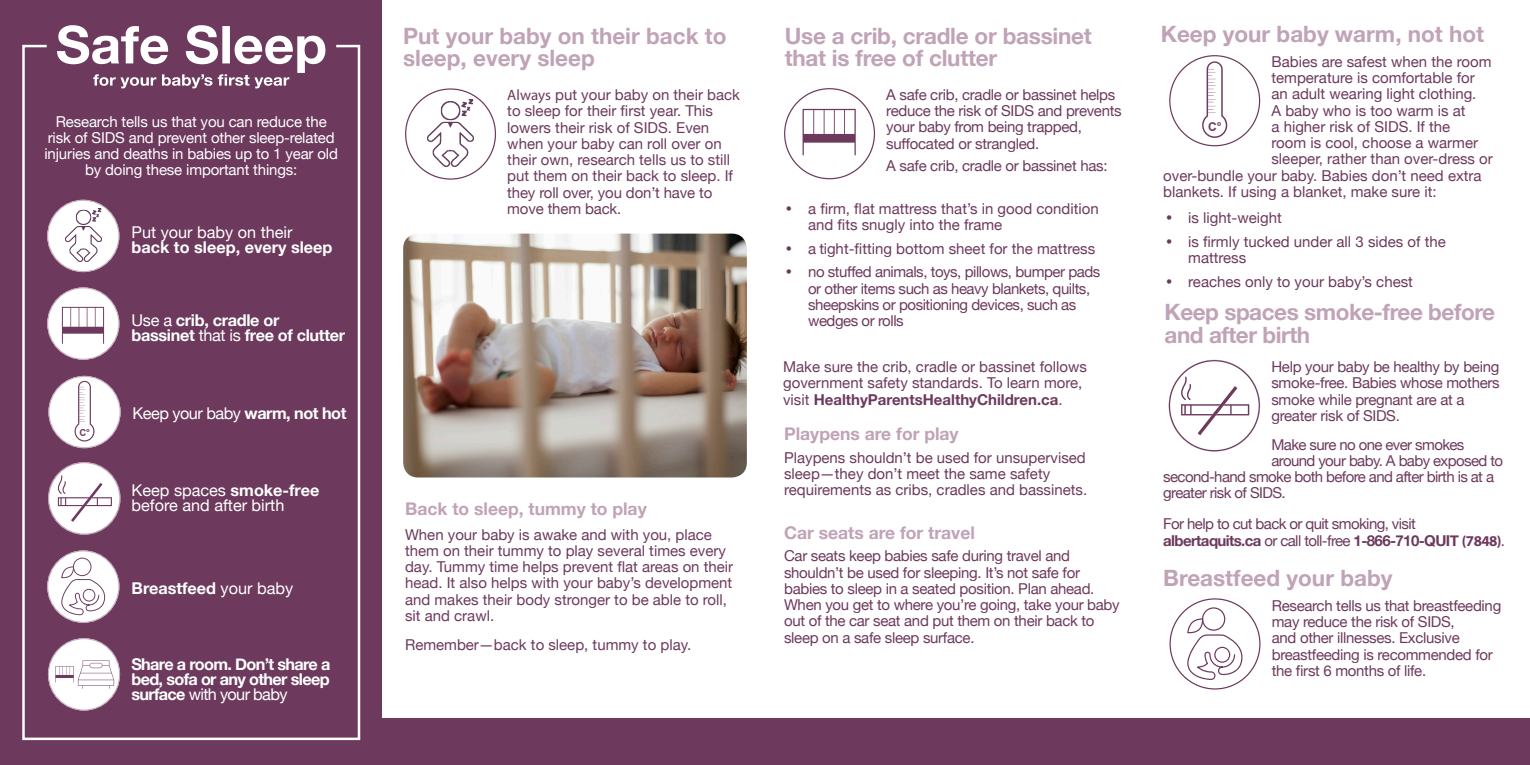
<style>
.page{position:relative;width:1530px;height:765px;background:#fff}
.page>*{position:absolute;margin:0;border:0;box-sizing:border-box;transform-origin:0 0}
.Heading_1{font:700 22.5px/22.5px "Helvetica Neue";letter-spacing:-.01em;color:#c0a3b7}
.Heading_1-2{font:700 17.5px "Helvetica Neue";color:#c0a3b7}
.Heading_2{font:700 16.25px/15px "Helvetica Neue";letter-spacing:-.02em;color:#fff;text-align:justify}
.Heading_2-2{font:700 16.25px/15px "Helvetica Neue";color:#fff}
.Heading_2-3{font:16.25px/15px "Helvetica Neue";color:#fff}
.Heading_2-4{font:16.25px "Helvetica Neue";letter-spacing:-.03em;color:#fff}
.Body_left_aligned{font:15px/16.2px "Helvetica Neue";color:#6d3a5d}
.Heading_1-3{font:15px/16.2px "Helvetica Neue";letter-spacing:-.02em;color:#6d3a5d}
.Heading_1-4{font:15px/16.2px "Helvetica Neue";color:#6d3a5d}
.Body_left_aligned-2{font:15px/16.2px "Helvetica Neue";letter-spacing:-.02em;color:#6d3a5d}
.Body_left_aligned-3{font:15px/16.2px "Helvetica Neue";letter-spacing:-.04em;color:#6d3a5d}
.Body_with_bullets_fo{font:15px/16.2px "Helvetica Neue";letter-spacing:-.02em;color:#6d3a5d}
.Body_left_aligned-4{font:15px/16.2px "Helvetica Neue";letter-spacing:-.01em;color:#fff;text-align:center}
.t1{font:700 12.12px "Arial";color:#6d3a5d}
.t2{font:700 9.62px "Arial";color:#6d3a5d}
.s1{font-weight:400}
.s2{font-weight:700}
.s3{font-family:"Myriad Pro"}
.s4{font-family:"Myriad Pro";font-weight:700}
</style>
<div class="page">
<div style="left:0;top:0;width:382px;height:765px;background:#6d3a5d"></div>
<div style="left:376px;top:718px;width:1154px;height:47px;background:#6d3a5d"></div>
<svg style="left:1170px;top:598px;width:91px;height:92px"></svg>
<svg style="left:405px;top:88px;width:91px;height:92px"></svg>
<img style="left:428px;top:99px;width:45px;height:67px">
<svg style="left:22px;top:44px;width:339px;height:697px"></svg>
<svg style="left:784px;top:88px;width:91px;height:91px"></svg>
<svg style="left:1169px;top:55px;width:91px;height:91px"></svg>
<svg style="left:1169px;top:360px;width:91px;height:92px"></svg>
<svg style="left:57px;top:25px;width:268px;height:63px"></svg>
<img style="left:403px;top:234px;width:344px;height:244px">
<p class="Body_left_aligned-4" style="left:44px;top:114px;width:295px">Research tells us that you can reduce the risk of SIDS and prevent other sleep-related injuries and deaths in babies up to 1 year old by doing these important things:</p>
<p class="Heading_2-2" style="left:132px;top:225px;width:203px"><span class="s1">Put your baby on their </span>back to sleep, every sleep</p>
<p class="Heading_2" style="left:132px;top:313px;width:215px"><span class="s1">Use a</span> crib, cradle or bassinet <span class="s1">that is</span> free of clutter</p>
<p class="t2" style="left:79px;top:426px;width:12px">C°</p>
<p class="Heading_2-4" style="left:133px;top:401px;width:215px">Keep your baby <span class="s2">warm, not hot</span></p>
<p class="Heading_2-3" style="left:132px;top:484px;width:189px">Keep spaces <span class="s2">smoke-free </span>before and after birth</p>
<p class="Heading_2-2" style="left:132px;top:581px;width:163px">Breastfeed <span class="s1">your baby</span></p>
<p class="Heading_2" style="left:131px;top:657px;width:200px">Share a room. Don’t share a bed, sofa or any other sleep surface <span class="s1">with your baby</span></p>
<p class="Heading_1" style="left:403px;top:25px;width:325px">Put your baby on their back to sleep, every sleep</p>
<p class="Body_left_aligned" style="left:507px;top:88px;width:234px"><span class="s3">Always</span> put your baby on their back to sleep for their first year. This lowers their risk of SIDS. Even when your baby can roll over on their own, research tells us to still put them on their back to sleep. If they roll over, you don’t have to move them back.</p>
<p class="Heading_1-2" style="left:405px;top:495px;width:243px">Back to sleep, tummy to play</p>
<p class="Body_left_aligned" style="left:405px;top:527px;width:330px">When your baby is awake and with you, place them on their tummy to play several times every day. Tummy time helps prevent flat areas on their head. It also helps with your baby’s development and makes their body stronger to be able to roll, sit and crawl.</p>
<p class="Body_left_aligned" style="left:405px;top:637px;width:288px">Remember—back to sleep, tummy to play.</p>
<p class="Heading_1" style="left:785px;top:25px;width:309px">Use a crib, cradle or bassinet that is free of clutter</p>
<p class="Body_with_bullets_fo" style="left:886px;top:87px;width:237px">A safe crib, cradle or bassinet helps reduce the risk of SIDS and prevents your baby from being trapped, suffocated or strangled.</p>
<p class="Body_with_bullets_fo" style="left:886px;top:159px;width:223px">A safe crib, cradle or bassinet has:</p>
<p class="Heading_1-4" style="left:808px;top:201px;width:292px">a firm, flat mattress that’s in good condition and fits snugly into the frame</p>
<p class="Heading_1-4" style="left:808px;top:241px;width:289px">a tight-fitting bottom sheet for the mattress</p>
<p class="Heading_1-3" style="left:808px;top:265px;width:294px">no stuffed animals, toys, pillows, bumper pads or other items such as heavy blankets, quilts, sheepskins or positioning devices, such as wedges or rolls</p>
<p class="Body_left_aligned" style="left:783px;top:360px;width:305px">Make sure the crib, cradle or bassinet follows government safety standards. To learn more, visit <span class="s2">HealthyParentsHealthyChildren.ca</span>.</p>
<p class="Heading_1-2" style="left:784px;top:420px;width:176px">Playpens are for play</p>
<p class="Heading_1-4" style="left:784px;top:450px;width:305px">Playpens shouldn’t be used for unsupervised sleep—they don’t meet the same safety requirements as cribs, cradles and bassinets.</p>
<p class="Heading_1-2" style="left:784px;top:519px;width:192px">Car seats are for travel</p>
<p class="Heading_1-3" style="left:784px;top:549px;width:337px">Car seats keep babies safe during travel and shouldn’t be used for sleeping. It’s not safe for babies to sleep in a seated position. Plan ahead.<br>When you get to where you’re going, take your baby out of the car seat and put them on their back to sleep on a safe sleep surface.</p>
<p class="Heading_1" style="left:1161px;top:24px;width:325px">Keep your baby warm, not hot</p>
<p class="Body_left_aligned" style="left:1271px;top:54px;width:222px">Babies are safest when the room</p>
<p class="Body_left_aligned" style="left:1271px;top:70px;width:205px">temperature is comfortable for</p>
<p class="Body_left_aligned" style="left:1271px;top:87px;width:207px">an adult wearing light clothing.</p>
<p class="Body_left_aligned" style="left:1271px;top:103px;width:196px">A baby who is too warm is at</p>
<p class="Body_left_aligned" style="left:1271px;top:119px;width:180px">a higher risk of SIDS. If the</p>
<p class="Body_left_aligned" style="left:1271px;top:135px;width:208px">room is cool, choose a warmer</p>
<p class="Body_left_aligned" style="left:1271px;top:152px;width:223px">sleeper, rather than over-dress or</p>
<p class="Body_left_aligned" style="left:1163px;top:168px;width:320px">over-bundle your baby. Babies don’t need extra</p>
<p class="Body_left_aligned" style="left:1163px;top:184px;width:275px">blankets. If using a blanket, make sure it:</p>
<p class="Heading_1-4" style="left:1188px;top:210px;width:95px">is light-weight</p>
<p class="Heading_1-4" style="left:1188px;top:234px;width:259px">is firmly tucked under all 3 sides of the mattress</p>
<p class="Heading_1-4" style="left:1188px;top:274px;width:226px">reaches only to your baby’s chest</p>
<p class="t1" style="left:1208px;top:118px;width:15px">C°</p>
<p class="Heading_1" style="left:1165px;top:301px;width:332px">Keep spaces smoke-free before and after birth</p>
<p class="Body_left_aligned-2" style="left:1271px;top:360px;width:230px">Help your baby be healthy by being smoke-free. Babies whose mothers smoke while pregnant are at a greater risk of SIDS.</p>
<p class="Body_left_aligned-3" style="left:1271px;top:437px;width:195px">Make sure no one ever smokes</p>
<p class="Body_left_aligned-3" style="left:1271px;top:453px;width:233px">around your baby. A baby exposed to</p>
<p class="Body_left_aligned-3" style="left:1163px;top:470px;width:332px">second-hand smoke both before and after birth is at a</p>
<p class="Body_left_aligned-3" style="left:1163px;top:486px;width:124px">greater risk of SIDS.</p>
<p class="Body_left_aligned-3" style="left:1163px;top:517px;width:343px">For help to cut back or quit smoking, visit <span class="s2">albertaquits.ca</span> or call toll-free <span class="s2">1-866-710-QUIT</span> <span class="s4">(7848)</span>.</p>
<p class="Heading_1" style="left:1163px;top:567px;width:231px">Breastfeed your baby</p>
<p class="Body_left_aligned-2" style="left:1272px;top:598px;width:231px">Research tells us that breastfeeding may reduce the risk of SIDS,<br>and other illnesses. Exclusive breastfeeding is recommended for the first 6 months of life.</p>
</div>
